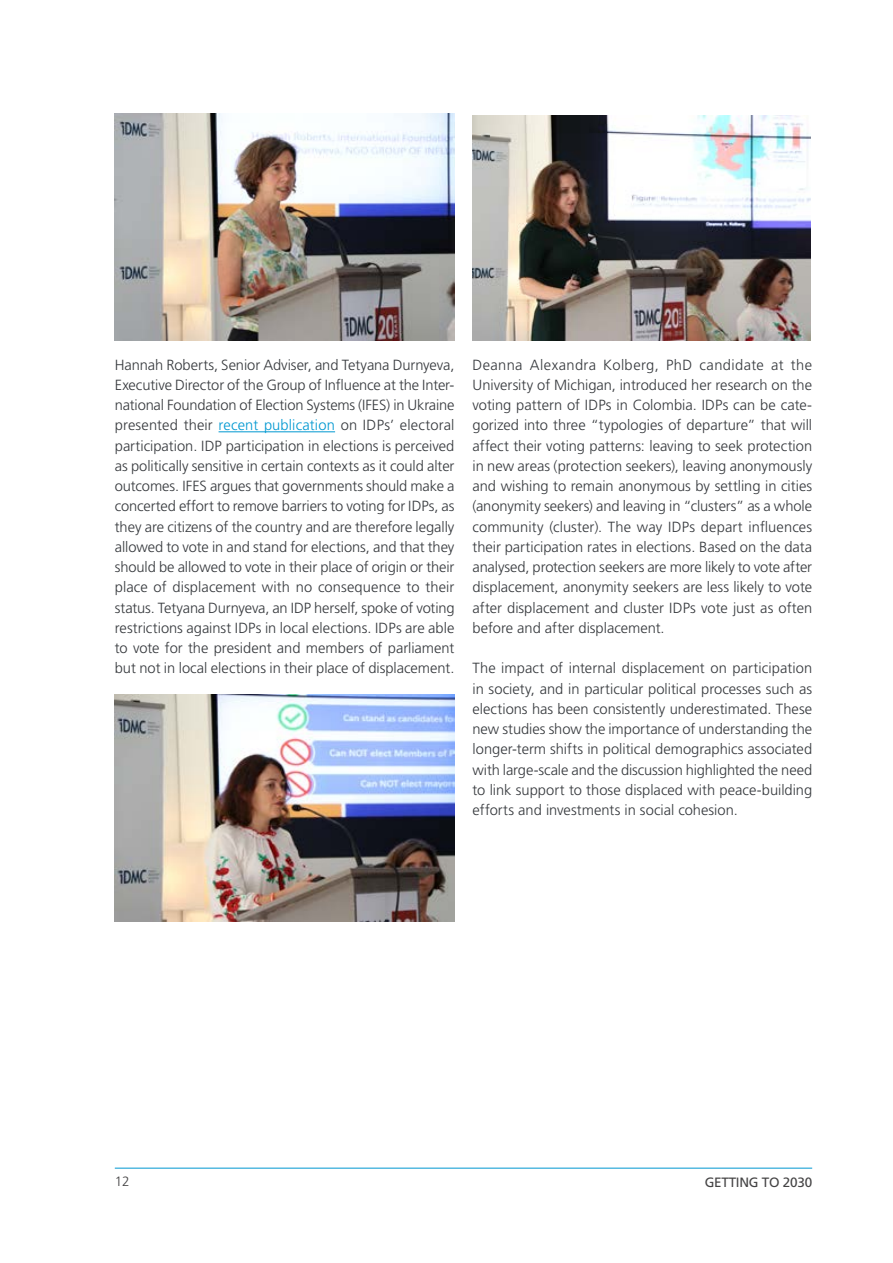
<style>
.page{position:relative;width:893px;height:1263px;background:#fff}
.page>*{position:absolute;margin:0;border:0;box-sizing:border-box;transform-origin:0 0}
.t1{font:300 14.7px/20.2px "Frutiger LT Std";color:#36393d;text-align:justify}
.t2{font:13.5px "Frutiger LT Std";letter-spacing:-.02em;color:#444344}
.t3{font:300 13.5px "Frutiger LT Std";color:#444344}
.s1{color:#0098d1}
</style>
<div class="page">
<hr style="left:115px;top:1168px;width:697px;height:1px;background:#0098d1">
<hr style="left:219px;top:431px;width:116px;height:1px;background:#0098d1">
<img style="left:115px;top:114px;width:339px;height:226px">
<img style="left:115px;top:695px;width:339px;height:226px">
<img style="left:472px;top:115px;width:338px;height:225px">
<p class="t1" style="left:115px;top:355px;width:341px">Hannah Roberts, Senior Adviser, and Tetyana Durnyeva, Executive Director of the Group of Influence at the Inter&shy;national Foundation of Election Systems (IFES) in Ukraine presented their <span class="s1">recent publication</span> on IDPs’ electoral participation. IDP participation in elections is perceived as politically sensitive in certain contexts as it could alter outcomes. IFES argues that governments should make a concerted effort to remove barriers to voting for IDPs, as they are citizens of the country and are therefore legally allowed to vote in and stand for elections, and that they should be allowed to vote in their place of origin or their place of displacement with no consequence to their status. Tetyana Durnyeva, an IDP herself, spoke of voting restrictions against IDPs in local elections. IDPs are able to vote for the president and members of parliament but not in local elections in their place of displacement.</p>
<p class="t1" style="left:472px;top:355px;width:341px">Deanna Alexandra Kolberg, PhD candidate at the University of Michigan, introduced her research on the voting pattern of IDPs in Colombia. IDPs can be cate&shy;gorized into three “typologies of departure” that will affect their voting patterns: leaving to seek protection in new areas (protection seekers), leaving anonymously and wishing to remain anonymous by settling in cities (anonymity seekers) and leaving in “clusters” as a whole community (cluster). The way IDPs depart influences their participation rates in elections. Based on the data analysed, protection seekers are more likely to vote after displacement, anonymity seekers are less likely to vote after displacement and cluster IDPs vote just as often before and after displacement.</p>
<p class="t1" style="left:472px;top:658px;width:341px">The impact of internal displacement on participation in society, and in particular political processes such as elections has been consistently underestimated. These new studies show the importance of understanding the longer-term shifts in political demographics associated with large-scale and the discussion highlighted the need to link support to those displaced with peace-building efforts and investments in social cohesion.</p>
<p class="t3" style="left:115px;top:1174px;width:17px">12</p>
<p class="t2" style="left:705px;top:1174px;width:109px">GETTING TO 2030</p>
</div>
